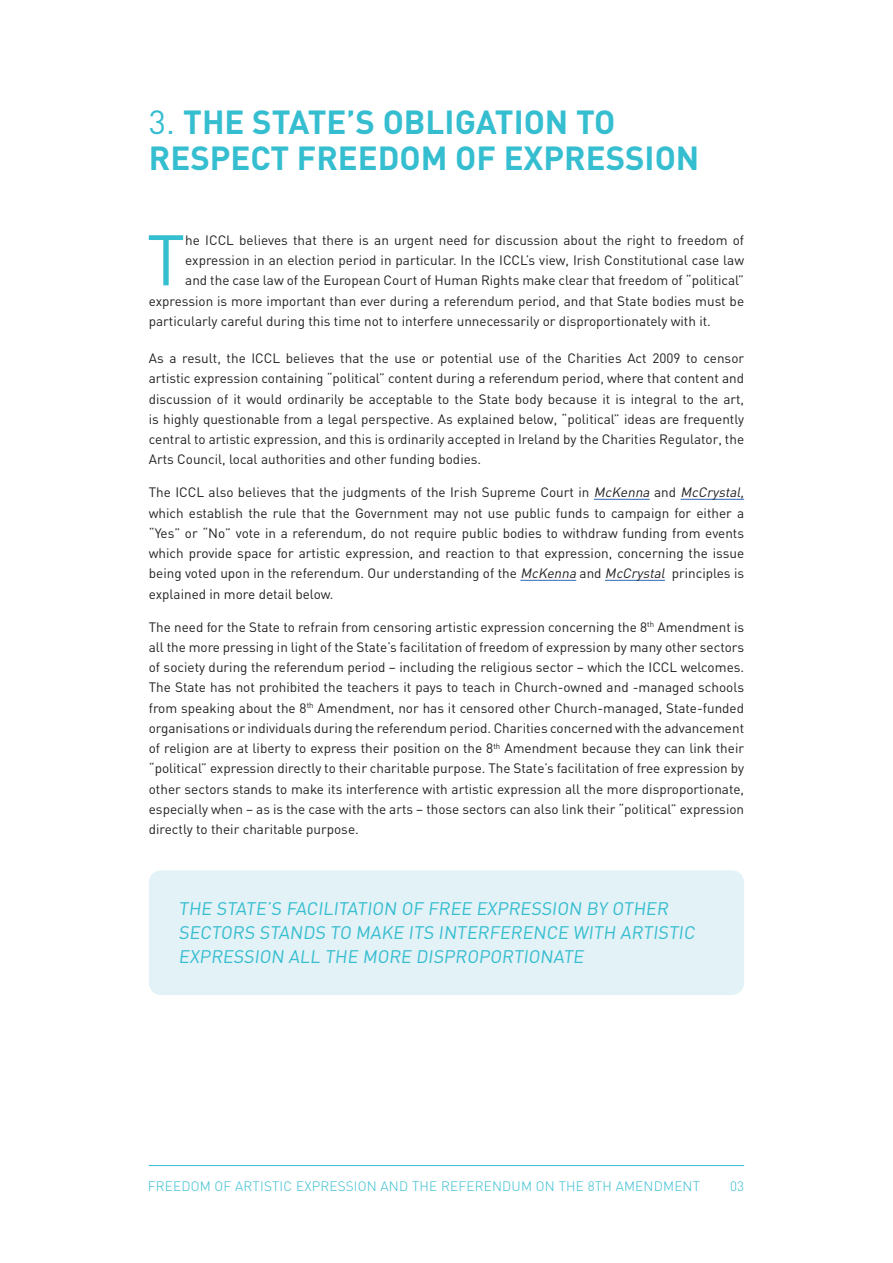
<style>
.page{position:relative;width:893px;height:1263px;background:#fff}
.page>*{position:absolute;margin:0;border:0;box-sizing:border-box;transform-origin:0 0}
.t1{font:70.35px "DIN";color:#35bdd0}
.t2{font:700 33px/36px "DIN";color:#35bdd0}
.t3{font:18px/24px "DIN";color:#35bdd0}
.t4{font:13.5px/20.2px "DIN";color:#231f20;text-align:justify}
.t5{font:300 13.5px "DIN";letter-spacing:.015em;color:#35bdd0}
.s1{font-weight:400}
.s2{font-style:italic}
</style>
<div class="page">
<hr style="left:149px;top:1165px;width:595px;height:1px;background:#35bdd0">
<hr style="left:594px;top:499px;width:56px;height:1px;background:#2b67b2">
<hr style="left:681px;top:499px;width:63px;height:1px;background:#2b67b2">
<hr style="left:520px;top:580px;width:56px;height:1px;background:#2b67b2">
<hr style="left:605px;top:580px;width:60px;height:1px;background:#2b67b2">
<div style="left:149px;top:870px;width:595px;height:125px;background:#e2f2f6;border-radius:13px"></div>
<h2 class="t2" style="left:149px;top:102px;width:552px"><span class="s1">3.</span> THE STATE’S OBLIGATION TO<br>RESPECT FREEDOM OF EXPRESSION</h2>
<h1 class="t1" style="left:147px;top:216px;width:40px">T</h1>
<p class="t4" style="left:185px;top:230px;width:560px">he ICCL believes that there is an urgent need for discussion about the right to freedom of</p>
<p class="t4" style="left:185px;top:250px;width:560px">expression in an election period in particular. In the ICCL’s view, Irish Constitutional case law</p>
<p class="t4" style="left:185px;top:270px;width:560px">and the case law of the European Court of Human Rights make clear that freedom of “political”</p>
<p class="t4" style="left:149px;top:290px;width:597px">expression is more important than ever during a referendum period, and that State bodies must be</p>
<p class="t4" style="left:149px;top:311px;width:564px">particularly careful during this time not to interfere unnecessarily or disproportionately with it.</p>
<p class="t4" style="left:149px;top:348px;width:597px">As a result, the ICCL believes that the use or potential use of the Charities Act 2009 to censor artistic expression containing “political” content during a referendum period, where that content and discussion of it would ordinarily be acceptable to the State body because it is integral to the art, is highly questionable from a legal perspective. As explained below, “political” ideas are frequently central to artistic expression, and this is ordinarily accepted in Ireland by the Charities Regulator, the Arts Council, local authorities and other funding bodies.</p>
<p class="t4" style="left:149px;top:482px;width:600px;text-align:left">The ICCL also believes that the judgments of the Irish Supreme Court in <span class="s2">McKenna</span> and <span class="s2">McCrystal, </span>which establish the rule that the Government may not use public funds to campaign for either a “Yes” or “No” vote in a referendum, do not require public bodies to withdraw funding from events which provide space for artistic expression, and reaction to that expression, concerning the issue being voted upon in the referendum. Our understanding of the <span class="s2">McKenna</span> and <span class="s2">McCrystal</span> principles is explained in more detail below.</p>
<p class="t4" style="left:149px;top:616px;width:597px">The need for the State to refrain from censoring artistic expression concerning the 8<sup>th</sup> Amendment is all the more pressing in light of the State’s facilitation of freedom of expression by many other sectors of society during the referendum period – including the religious sector – which the ICCL welcomes.<br>The State has not prohibited the teachers it pays to teach in Church-owned and -managed schools from speaking about the 8<sup>th</sup> Amendment, nor has it censored other Church-managed, State-funded organisations or individuals during the referendum period. Charities concerned with the advancement of religion are at liberty to express their position on the 8<sup>th</sup> Amendment because they can link their “political” expression directly to their charitable purpose. The State’s facilitation of free expression by other sectors stands to make its interference with artistic expression all the more disproportionate, especially when – as is the case with the arts – those sectors can also link their “political” expression directly to their charitable purpose.</p>
<h3 class="t3" style="left:179px;top:896px;width:520px">THE STATE’S FACILITATION OF FREE EXPRESSION BY OTHER<br>SECTORS STANDS TO MAKE ITS INTERFERENCE WITH ARTISTIC<br>EXPRESSION ALL THE MORE DISPROPORTIONATE</h3>
<p class="t5" style="left:148px;top:1178px;width:554px">FREEDOM OF ARTISTIC EXPRESSION AND THE REFERENDUM ON THE 8TH AMENDMENT</p>
<p class="t5" style="left:730px;top:1178px;width:15px">03</p>
</div>
